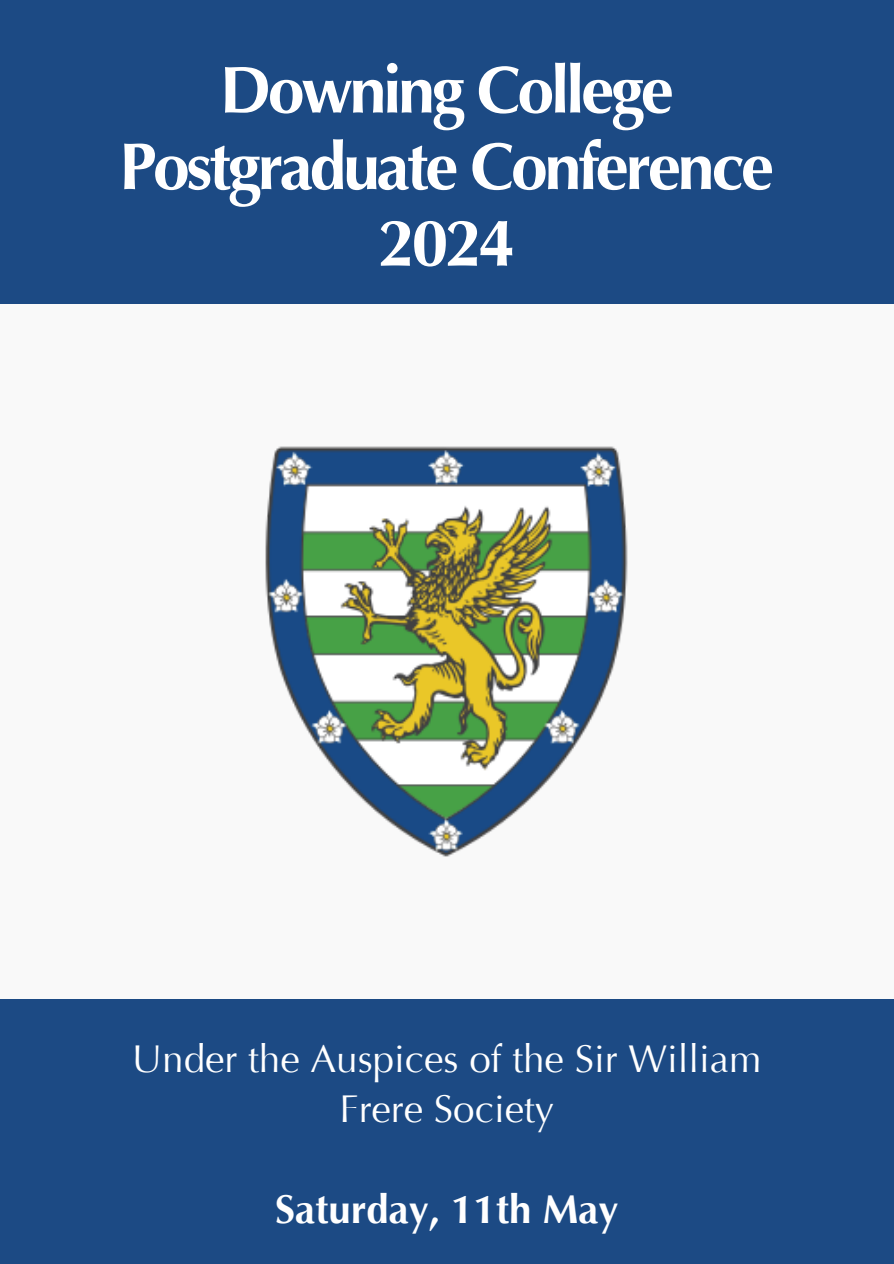
<style>
.page{position:relative;width:894px;height:1264px;background:#fff}
.page>*{position:absolute;margin:0;border:0;box-sizing:border-box;transform-origin:0 0}
.t1{font:700 66.15px/76.5px "Optima LT Pro";letter-spacing:-.05em;color:#fff;text-align:center}
.t2{font:700 40.05px "Optima LT Pro";color:#fff}
.t3{font:38.55px/49.5px "Optima LT Pro";color:#fff;text-align:center}
</style>
<div class="page">
<div style="left:0;top:0;width:893px;height:1263px;background:#1c4a84"></div>
<div style="left:0;top:304px;width:893px;height:695px;background:#f9f9f9"></div>
<img style="left:265px;top:446px;width:363px;height:411px">
<h1 class="t1" style="left:119px;top:59px;width:656px">Downing College<br>Postgraduate Conference<br>2024</h1>
<p class="t3" style="left:132px;top:1038px;width:630px">Under the Auspices of the Sir William<br>Frere Society</p>
<p class="t2" style="left:275px;top:1193px;width:345px">Saturday, 11th May</p>
</div>
